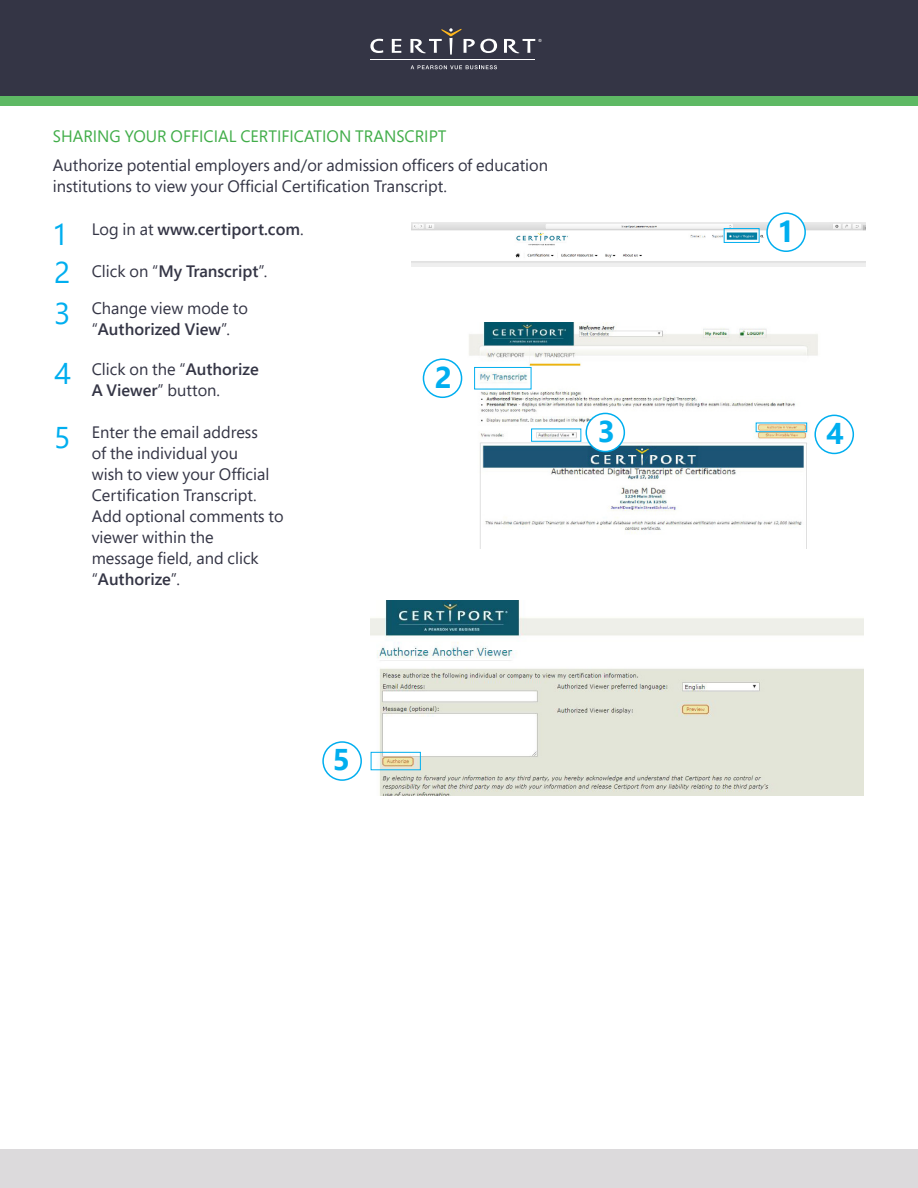
<style>
.page{position:relative;width:918px;height:1188px;background:#fff}
.page>*{position:absolute;margin:0;border:0;box-sizing:border-box;transform-origin:0 0}
.t1{font:30px/38.2px "Segoe Pro";color:#00aeef}
.t2{font:700 30px "Segoe Pro";color:#00aeef}
.t3{font:16.5px/21px "Segoe Pro";color:#343545}
.t4{font:600 16.5px "Segoe Pro";color:#343545}
.t5{font:16.5px "Segoe Pro";color:#41ad49}
.s1{font-weight:400}
.s2{font-weight:600}
</style>
<div class="page">
<div style="left:0;top:0;width:918px;height:106px;background:#5eb964"></div>
<div style="left:0;top:0;width:918px;height:96px;background:#343545"></div>
<svg style="left:370px;top:39px;width:13px;height:14px"></svg>
<svg style="left:392px;top:39px;width:9px;height:14px"></svg>
<svg style="left:410px;top:28px;width:87px;height:27px"></svg>
<svg style="left:504px;top:39px;width:38px;height:15px"></svg>
<svg style="left:411px;top:65px;width:86px;height:4px"></svg>
<hr style="left:371px;top:59px;width:164px;height:1px;background:#fff">
<div style="left:0;top:1149px;width:918px;height:39px;background:#dcdadc"></div>
<img style="left:412px;top:222px;width:454px;height:44px">
<div style="left:724px;top:228px;width:36px;height:15px;border:1px solid #00aeef"></div>
<div style="left:767px;top:213px;width:38px;height:38px;background:#fff;border-radius:50%"></div>
<div style="left:766px;top:212px;width:40px;height:40px;border:2px solid #00aeef;border-radius:50%"></div>
<img style="left:370px;top:601px;width:494px;height:194px">
<div style="left:322px;top:741px;width:40px;height:40px;border:2px solid #00aeef;border-radius:50%"></div>
<div style="left:371px;top:752px;width:50px;height:18px;border:1px solid #00aeef"></div>
<img style="left:469px;top:322px;width:356px;height:226px">
<div style="left:756px;top:423px;width:51px;height:9px;border:1px solid #00aeef"></div>
<div style="left:423px;top:358px;width:39px;height:40px;border:2px solid #00aeef;border-radius:50%"></div>
<div style="left:586px;top:413px;width:38px;height:39px;background:#fff;border-radius:50%"></div>
<div style="left:585px;top:413px;width:40px;height:39px;border:2px solid #00aeef;border-radius:50%"></div>
<div style="left:474px;top:367px;width:57px;height:22px;border:1px solid #00aeef"></div>
<div style="left:531px;top:429px;width:50px;height:13px;border:1px solid #00aeef"></div>
<div style="left:815px;top:415px;width:38px;height:38px;background:#fff;border-radius:50%"></div>
<div style="left:814px;top:415px;width:40px;height:39px;border:2px solid #00aeef;border-radius:50%"></div>
<svg style="left:643px;top:449px;width:13px;height:16px"></svg>
<p class="t5" style="left:53px;top:125px;width:395px">SHARING YOUR OFFICIAL CERTIFICATION TRANSCRIPT</p>
<p class="t3" style="left:53px;top:154px;width:497px">Authorize potential employers and/or admission officers of education institutions to view your Official Certification Transcript.</p>
<h1 class="t1" style="left:54px;top:214px;width:18px">1<br>2</h1>
<h1 class="t1" style="left:54px;top:294px;width:18px">3</h1>
<p class="t4" style="left:92px;top:218px;width:214px"><span class="s1">Log in at</span> www.certiport.com<span class="s1">.</span></p>
<p class="t4" style="left:92px;top:259px;width:177px"><span class="s1">Click on “</span>My Transcript<span class="s1">”.</span></p>
<p class="t3" style="left:92px;top:297px;width:158px">Change view mode to “<span class="s2">Authorized View</span>”.</p>
<h1 class="t1" style="left:54px;top:340px;width:18px;line-height:64.3px">4<br>5</h1>
<p class="t3" style="left:92px;top:359px;width:169px">Click on the “<span class="s2">Authorize<br>A Viewer</span>” button.</p>
<p class="t3" style="left:92px;top:422px;width:193px">Enter the email address<br>of the individual you<br>wish to view your Official<br>Certification Transcript.<br>Add optional comments to viewer within the<br>message field, and click “<span class="s2">Authorize</span>”.</p>
<h1 class="t2" style="left:435px;top:356px;width:19px">2</h1>
<h1 class="t2" style="left:779px;top:210px;width:15px">1</h1>
<h1 class="t2" style="left:598px;top:410px;width:19px">3</h1>
<h1 class="t2" style="left:826px;top:412px;width:19px">4</h1>
<h1 class="t2" style="left:333px;top:738px;width:19px">5</h1>
</div>
